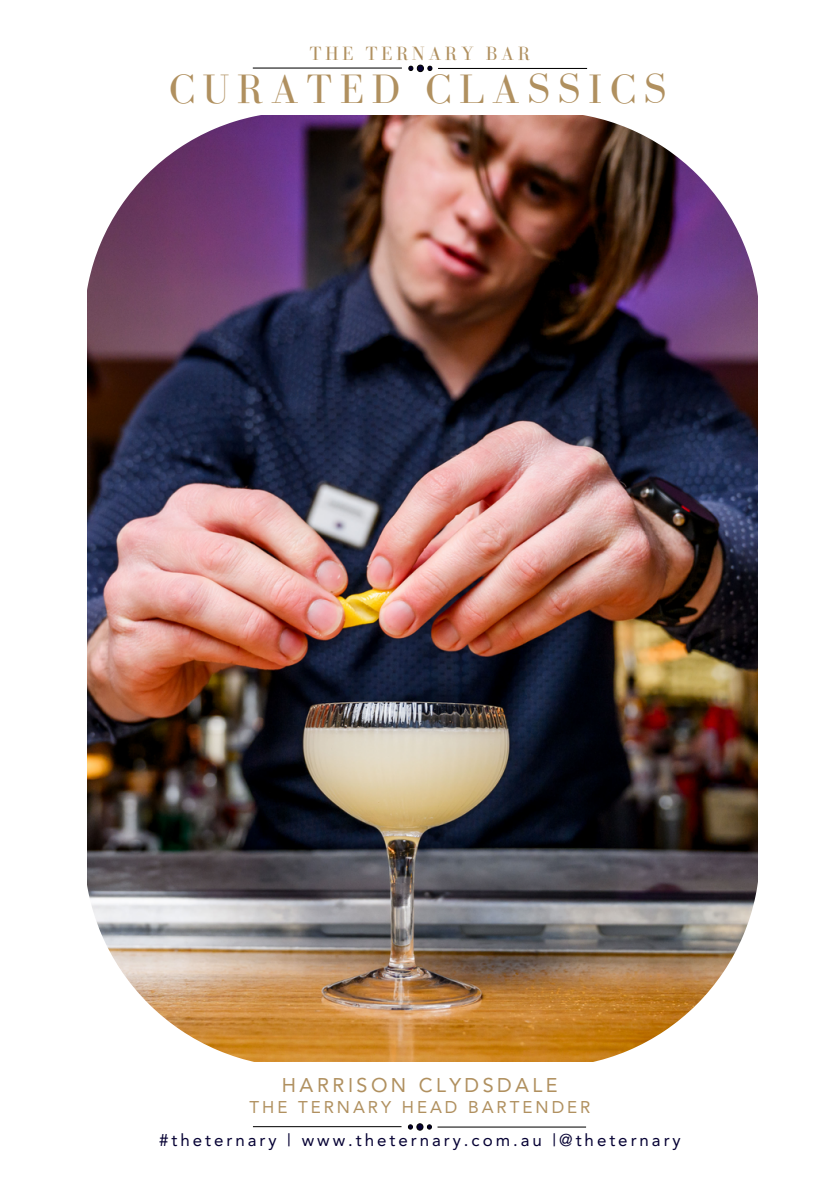
<style>
.page{position:relative;width:839px;height:1191px;background:#fff}
.page>*{position:absolute;margin:0;border:0;box-sizing:border-box;transform-origin:0 0}
.t1{font:42.2px "Bodoni FLF";letter-spacing:.175em;color:#b0905f}
.t2{font:19.8px "Avenir";letter-spacing:.175em;color:#b0905f}
.t3{font:19.8px "Bodoni FLF";letter-spacing:.175em;color:#b0905f}
.t4{font:17px "Avenir";letter-spacing:.175em;color:#050033}
.t5{font:17px "Avenir";letter-spacing:.175em;color:#b0905f}
</style>
<div class="page">
<img style="left:87px;top:115px;width:670px;height:946px">
<svg style="left:87px;top:849px;width:216px;height:213px"></svg>
<svg style="left:546px;top:115px;width:211px;height:211px"></svg>
<svg style="left:544px;top:852px;width:214px;height:210px"></svg>
<svg style="left:87px;top:115px;width:211px;height:211px"></svg>
<hr style="left:253px;top:68px;width:149px;height:1px;background:#000">
<hr style="left:438px;top:68px;width:149px;height:1px;background:#000">
<svg style="left:408px;top:65px;width:25px;height:7px"></svg>
<hr style="left:253px;top:1126px;width:148px;height:1px;background:#000">
<hr style="left:437px;top:1127px;width:149px;height:1px;background:#000">
<svg style="left:408px;top:1123px;width:24px;height:8px"></svg>
<p class="t3" style="left:309px;top:43px;width:222px">THE TERNARY BAR</p>
<p class="t1" style="left:169px;top:67px;width:499px">CURATED CLASSICS</p>
<p class="t2" style="left:282px;top:1074px;width:277px">HARRISON CLYDSDALE</p>
<p class="t5" style="left:249px;top:1097px;width:342px">THE TERNARY HEAD BARTENDER</p>
<p class="t4" style="left:159px;top:1130px;width:523px">#theternary | www.theternary.com.au |@theternary</p>
</div>
